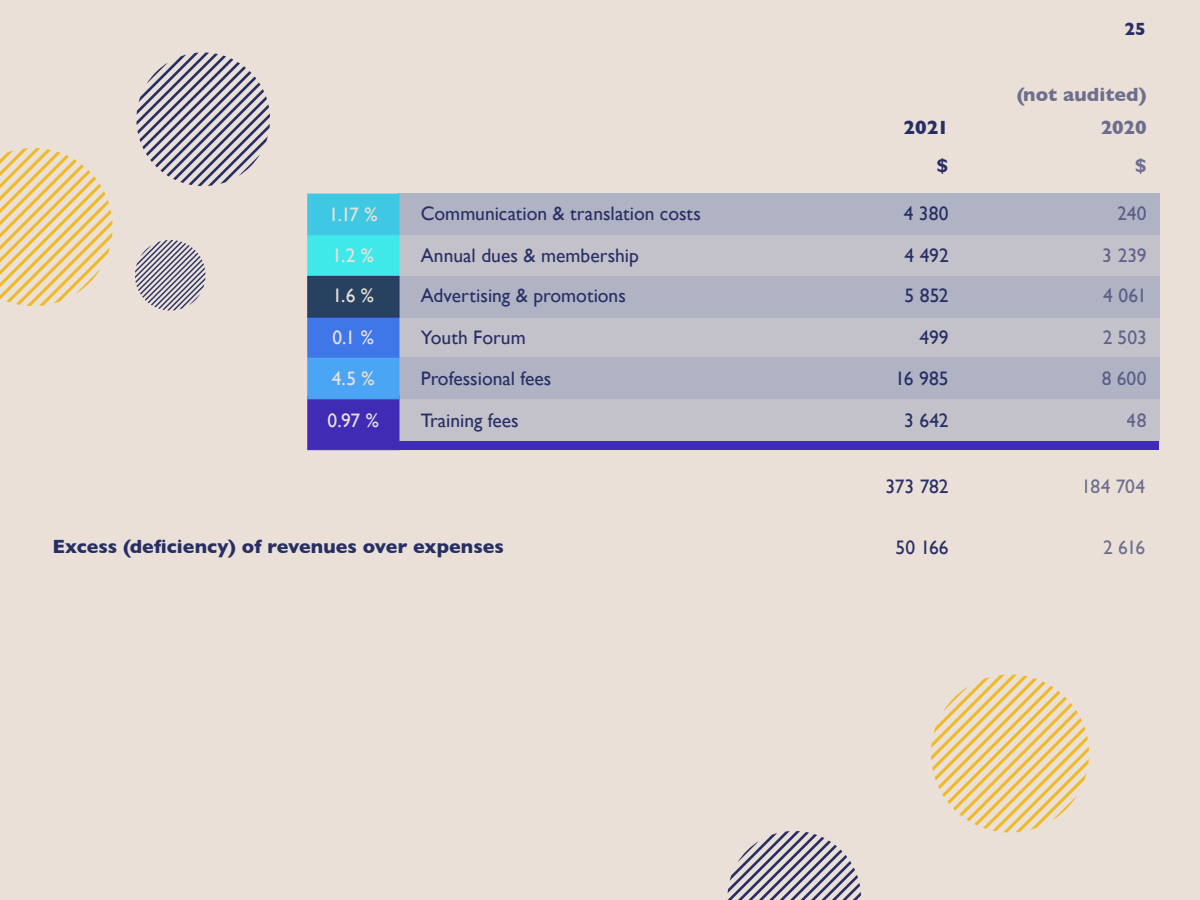
<style>
.page{position:relative;width:1200px;height:900px;background:#eae0d8}
.page>*{position:absolute;margin:0;border:0;box-sizing:border-box;transform-origin:0 0}
.t1{font:19.5px "Gill Sans";color:#272e64}
.t2{font:700 19.5px/38.2px "Gill Sans";letter-spacing:.005em;color:#272e64;text-align:right}
.t3{font:19.5px/42px "Gill Sans";color:#eae0d8}
.t4{font:700 18px "Gill Sans";color:#272e64}
</style>
<div class="page">
<svg style="left:0;top:148px;width:112px;height:158px;background:#ebd4a2"></svg>
<div style="left:398px;top:441px;width:762px;height:9px;background:#3f2bb4"></div>
<div style="left:398px;top:235px;width:762px;height:41px;background:#c3c2ca"></div>
<div style="left:398px;top:316px;width:762px;height:42px;background:#c3c2ca"></div>
<div style="left:398px;top:399px;width:762px;height:42px;background:#c3c2ca"></div>
<div style="left:398px;top:276px;width:762px;height:41px;background:#b0b3c4"></div>
<div style="left:398px;top:358px;width:762px;height:41px;background:#b0b3c4"></div>
<div style="left:307px;top:235px;width:92px;height:41px;background:#3fe9ea;border:1px solid #3fe9ea"></div>
<div style="left:307px;top:317px;width:92px;height:41px;background:#3f76e8;border:1px solid #3f76e8"></div>
<div style="left:307px;top:396px;width:92px;height:54px;background:#3f2bb4;border:1px solid #3f2bb4"></div>
<div style="left:307px;top:276px;width:92px;height:41px;background:#274160"></div>
<div style="left:307px;top:358px;width:92px;height:41px;background:#4ba5f5"></div>
<div style="left:398px;top:194px;width:762px;height:41px;background:#b0b3c4"></div>
<div style="left:307px;top:194px;width:92px;height:41px;background:#3fc8e3"></div>
<svg style="left:136px;top:52px;width:134px;height:134px;background:#b3aeb7"></svg>
<svg style="left:135px;top:240px;width:70px;height:71px;background:#b2adb6"></svg>
<svg style="left:931px;top:675px;width:158px;height:157px;background:#ebd5a6"></svg>
<svg style="left:728px;top:831px;width:133px;height:69px;background:#b1adb6"></svg>
<p class="t4" style="left:1125px;top:14px;width:23px">25</p>
<p class="t3" style="left:329px;top:193px;width:50px">1.17 %</p>
<p class="t3" style="left:332px;top:234px;width:43px">1.2 %</p>
<p class="t3" style="left:332px;top:274px;width:43px">1.6 %<br>0.1 %</p>
<p class="t3" style="left:332px;top:357px;width:45px">4.5 %</p>
<p class="t3" style="left:328px;top:399px;width:53px">0.97 %</p>
<p class="t2" style="left:904px;top:108px;width:47px">2021 $</p>
<p class="t2" style="left:1016px;top:75px;width:132px">(not audited)</p>
<p class="t2" style="left:1100px;top:108px;width:48px">2020 $</p>
<p class="t1" style="left:421px;top:202px;width:282px">Communication &amp; translation costs</p>
<p class="t1" style="left:904px;top:202px;width:47px">4 380</p>
<p class="t1" style="left:1118px;top:202px;width:30px">240</p>
<p class="t1" style="left:421px;top:244px;width:220px">Annual dues &amp; membership</p>
<p class="t1" style="left:905px;top:244px;width:46px">4 492</p>
<p class="t1" style="left:1103px;top:244px;width:45px">3 239</p>
<p class="t1" style="left:421px;top:284px;width:207px">Advertising &amp; promotions</p>
<p class="t1" style="left:905px;top:284px;width:46px">5 852</p>
<p class="t1" style="left:1103px;top:284px;width:45px">4 061</p>
<p class="t1" style="left:421px;top:326px;width:107px">Youth Forum</p>
<p class="t1" style="left:920px;top:326px;width:31px">499</p>
<p class="t1" style="left:1102px;top:326px;width:46px">2 503</p>
<p class="t1" style="left:421px;top:367px;width:132px">Professional fees</p>
<p class="t1" style="left:895px;top:367px;width:55px">16 985</p>
<p class="t1" style="left:1102px;top:367px;width:47px">8 600</p>
<p class="t1" style="left:421px;top:409px;width:100px">Training fees</p>
<p class="t1" style="left:904px;top:409px;width:46px">3 642</p>
<p class="t1" style="left:1127px;top:409px;width:21px">48</p>
<p class="t1" style="left:886px;top:475px;width:65px">373 782</p>
<p class="t1" style="left:1082px;top:475px;width:65px">184 704</p>
<p class="t2" style="left:52px;top:527px;width:453px">Excess (deficiency) of revenues over expenses</p>
<p class="t1" style="left:896px;top:536px;width:55px">50 166</p>
<p class="t1" style="left:1103px;top:536px;width:44px">2 616</p>
</div>
